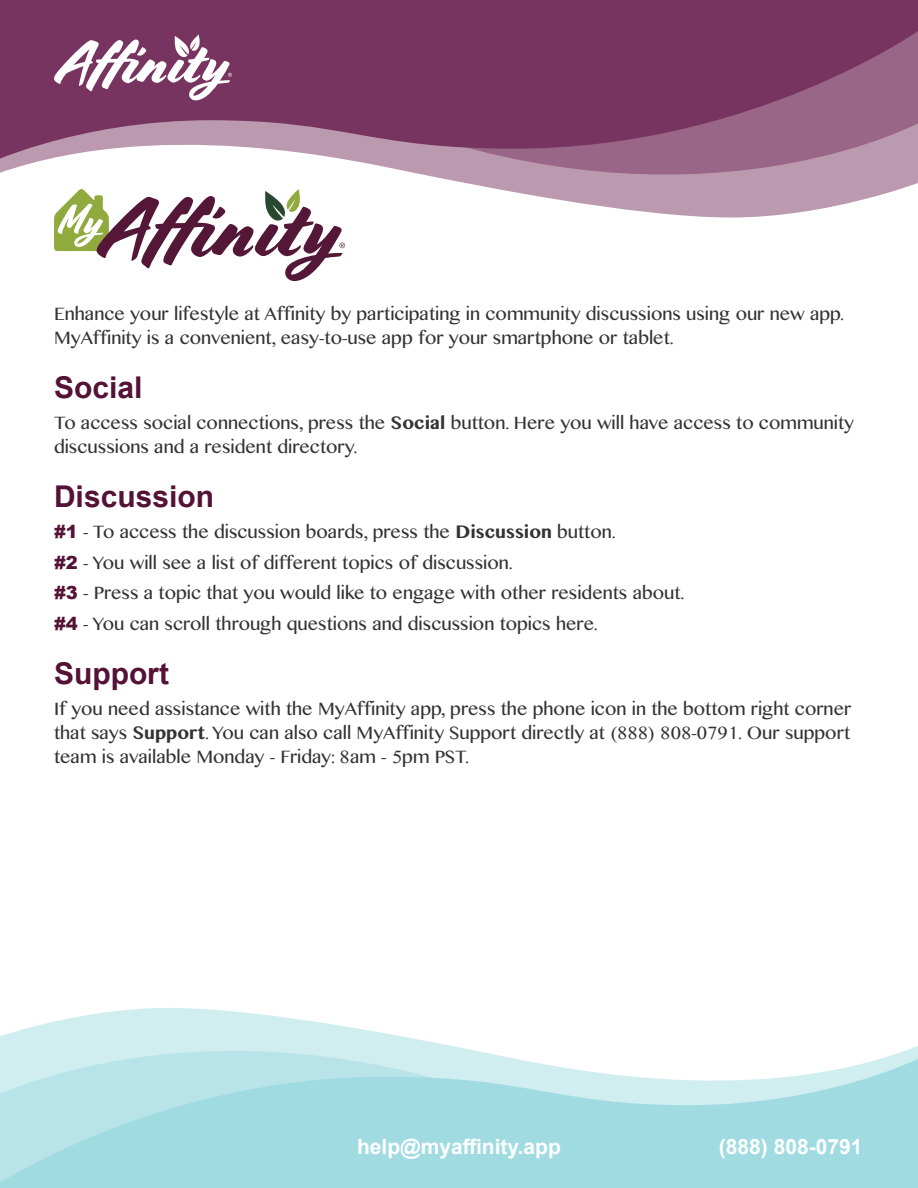
<style>
.page{position:relative;width:918px;height:1188px;background:#fff}
.page>*{position:absolute;margin:0;border:0;box-sizing:border-box;transform-origin:0 0}
.t1{font:700 30px "Arial";color:#541237}
.t2{font:700 21px "Arial";color:#fff}
.t3{font:18px/24px "Lao MN";color:#333}
.s1{font-weight:700}
.s2{font-family:"Arial";font-weight:900;color:#541237}
</style>
<div class="page">
<svg style="left:430px;top:176px;width:488px;height:42px;fill:#bb99af"></svg>
<svg style="left:0;top:167px;width:918px;height:9px"></svg>
<svg style="left:0;top:0;width:918px;height:167px;background:#874d73"></svg>
<svg style="left:0;top:1008px;width:918px;height:41px"></svg>
<svg style="left:0;top:1049px;width:918px;height:10px"></svg>
<svg style="left:0;top:1059px;width:918px;height:129px;background:#aee0e5"></svg>
<svg style="left:53px;top:35px;width:179px;height:65px"></svg>
<svg style="left:54px;top:189px;width:291px;height:92px"></svg>
<p class="t3" style="left:54px;top:303px;width:792px">Enhance your lifestyle at Affinity by participating in community discussions using our new app.<br>MyAffinity is a convenient, easy-to-use app for your smartphone or tablet.</p>
<h3 class="t1" style="left:54px;top:367px;width:90px">Social</h3>
<h3 class="t3" style="left:54px;top:411px;width:802px">To access social connections, press the <span class="s1">Social</span> button. Here you will have access to community discussions and a resident directory.</h3>
<h3 class="t1" style="left:54px;top:476px;width:162px">Discussion</h3>
<p class="t3" style="left:54px;top:520px;width:563px"><span class="s2">#1</span> - To access the discussion boards, press the <span class="s1">Discussion</span> button.</p>
<p class="t3" style="left:54px;top:551px;width:461px"><span class="s2">#2</span> - You will see a list of different topics of discussion.</p>
<p class="t3" style="left:54px;top:582px;width:632px"><span class="s2">#3</span> - Press a topic that you would like to engage with other residents about.</p>
<p class="t3" style="left:54px;top:613px;width:545px"><span class="s2">#4</span> - You can scroll through questions and discussion topics here.</p>
<h3 class="t1" style="left:54px;top:653px;width:116px">Support</h3>
<p class="t3" style="left:54px;top:697px;width:799px;text-align:justify">If you need assistance with the MyAffinity app, press the phone icon in the bottom right corner that says <span class="s1">Support</span>. You can also call MyAffinity Support directly at (888) 808-0791. Our support team is available Monday - Friday: 8am - 5pm PST.</p>
<p class="t2" style="left:357px;top:1132px;width:205px">help@myaffinity.app</p>
<p class="t2" style="left:719px;top:1132px;width:145px">(888) 808-0791</p>
</div>
